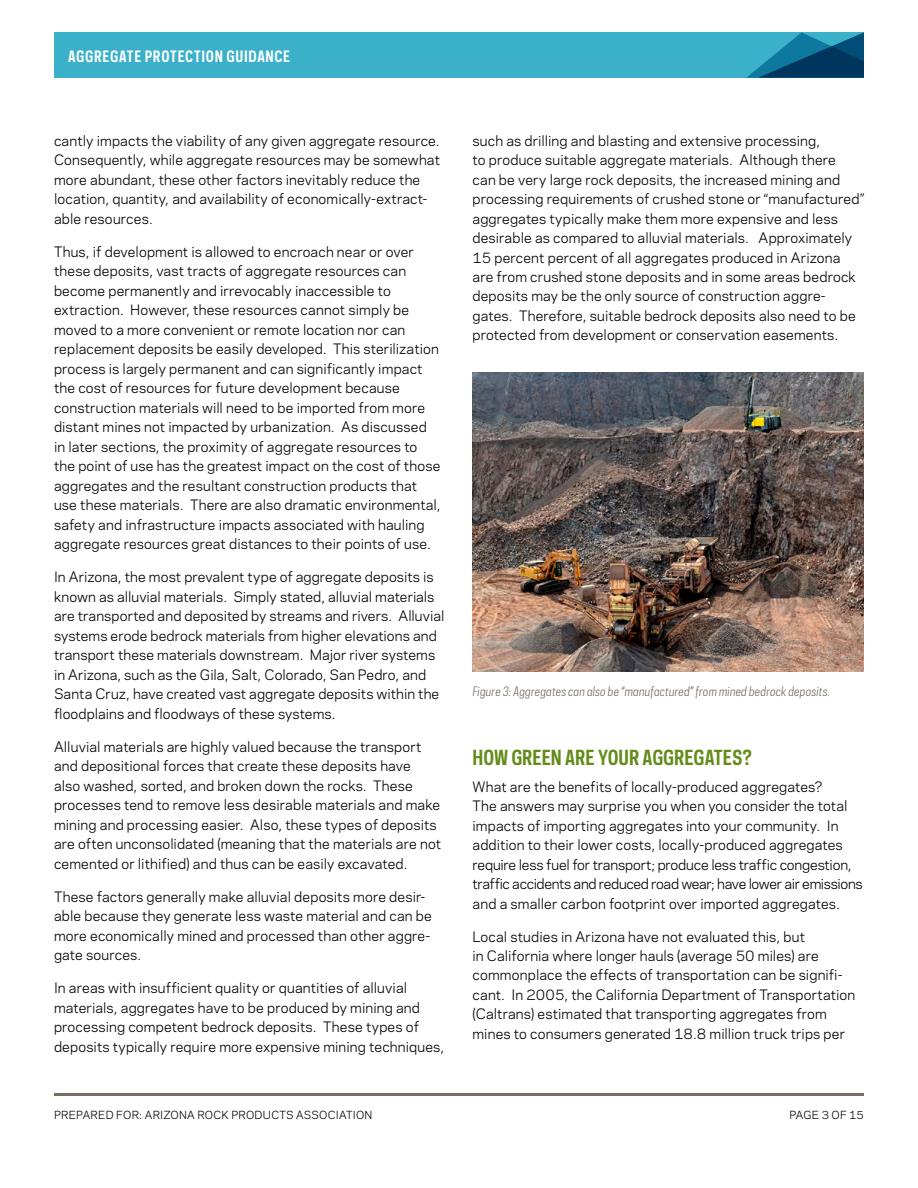
<style>
.page{position:relative;width:918px;height:1188px;background:#fff}
.page>*{position:absolute;margin:0;border:0;box-sizing:border-box;transform-origin:0 0}
.t1{font:700 19.5px "Polaris Condensed";color:#648c1a}
.t2{font:700 14.7px "Polaris Condensed";letter-spacing:.05em;color:#fff}
.t3{font:13.5px/19.5px "Galaxie Polaris";letter-spacing:.01em;color:#000}
.t4{font:italic 12px "Polaris Condensed";letter-spacing:.02em;color:#786e63}
.t5{font:10.5px "Galaxie Polaris";letter-spacing:.025em;color:#000}
</style>
<div class="page">
<div style="left:54px;top:32px;width:810px;height:46px;background:#3bb0c9"></div>
<hr style="left:54px;top:1094px;width:810px;height:2px;background:#786e63">
<svg style="left:746px;top:32px;width:118px;height:46px"></svg>
<img style="left:472px;top:373px;width:392px;height:299px">
<p class="t2" style="left:68px;top:47px;width:224px">AGGREGATE PROTECTION GUIDANCE</p>
<p class="t3" style="left:54px;top:130px;width:388px">cantly impacts the viability of any given aggregate resource.<br>Consequently, while aggregate resources may be somewhat more abundant, these other factors inevitably reduce the location, quantity, and availability of economically-extract&shy;able resources.</p>
<p class="t3" style="left:54px;top:241px;width:388px">Thus, if development is allowed to encroach near or over these deposits, vast tracts of aggregate resources can become permanently and irrevocably inaccessible to extraction. However, these resources cannot simply be moved to a more convenient or remote location nor can replacement deposits be easily developed. This sterilization process is largely permanent and can significantly impact the cost of resources for future development because construction materials will need to be imported from more distant mines not impacted by urbanization. As discussed in later sections, the proximity of aggregate resources to the point of use has the greatest impact on the cost of those aggregates and the resultant construction products that use these materials. There are also dramatic environmental, safety and infrastructure impacts associated with hauling aggregate resources great distances to their points of use.</p>
<p class="t3" style="left:54px;top:566px;width:392px">In Arizona, the most prevalent type of aggregate deposits is known as alluvial materials. Simply stated, alluvial materials are transported and deposited by streams and rivers. Alluvial systems erode bedrock materials from higher elevations and transport these materials downstream. Major river systems in Arizona, such as the Gila, Salt, Colorado, San Pedro, and Santa Cruz, have created vast aggregate deposits within the floodplains and floodways of these systems.</p>
<p class="t3" style="left:54px;top:736px;width:389px">Alluvial materials are highly valued because the transport and depositional forces that create these deposits have<br>also washed, sorted, and broken down the rocks. These processes tend to remove less desirable materials and make mining and processing easier. Also, these types of deposits are often unconsolidated (meaning that the materials are not cemented or lithified) and thus can be easily excavated.</p>
<p class="t3" style="left:54px;top:886px;width:379px">These factors generally make alluvial deposits more desir&shy;able because they generate less waste material and can be more economically mined and processed than other aggre&shy;gate sources.</p>
<p class="t3" style="left:54px;top:977px;width:392px">In areas with insufficient quality or quantities of alluvial materials, aggregates have to be produced by mining and processing competent bedrock deposits. These types of deposits typically require more expensive mining techniques,</p>
<p class="t3" style="left:472px;top:130px;width:393px">such as drilling and blasting and extensive processing,<br>to produce suitable aggregate materials. Although there<br>can be very large rock deposits, the increased mining and processing requirements of crushed stone or “manufactured” aggregates typically make them more expensive and less desirable as compared to alluvial materials. Approximately 15 percent percent of all aggregates produced in Arizona are from crushed stone deposits and in some areas bedrock deposits may be the only source of construction aggre&shy;gates. Therefore, suitable bedrock deposits also need to be protected from development or conservation easements.</p>
<p class="t4" style="left:473px;top:683px;width:359px">Figure 3: Aggregates can also be “manufactured” from mined bedrock deposits.</p>
<h1 class="t1" style="left:472px;top:745px;width:281px">HOW GREEN ARE YOUR AGGREGATES?</h1>
<p class="t3" style="left:472px;top:776px;width:392px">What are the benefits of locally-produced aggregates?<br>The answers may surprise you when you consider the total impacts of importing aggregates into your community. In addition to their lower costs, locally-produced aggregates require less fuel for transport; produce less traffic congestion, traffic accidents and reduced road wear; have lower air emissions and a smaller carbon footprint over imported aggregates.</p>
<p class="t3" style="left:472px;top:926px;width:384px">Local studies in Arizona have not evaluated this, but<br>in California where longer hauls (average 50 miles) are commonplace the effects of transportation can be signifi&shy;cant. In 2005, the California Department of Transportation (Caltrans) estimated that transporting aggregates from mines to consumers generated 18.8 million truck trips per</p>
<p class="t5" style="left:54px;top:1107px;width:320px">PREPARED FOR: ARIZONA ROCK PRODUCTS ASSOCIATION</p>
<p class="t5" style="left:789px;top:1107px;width:76px">PAGE 3 OF 15</p>
</div>
